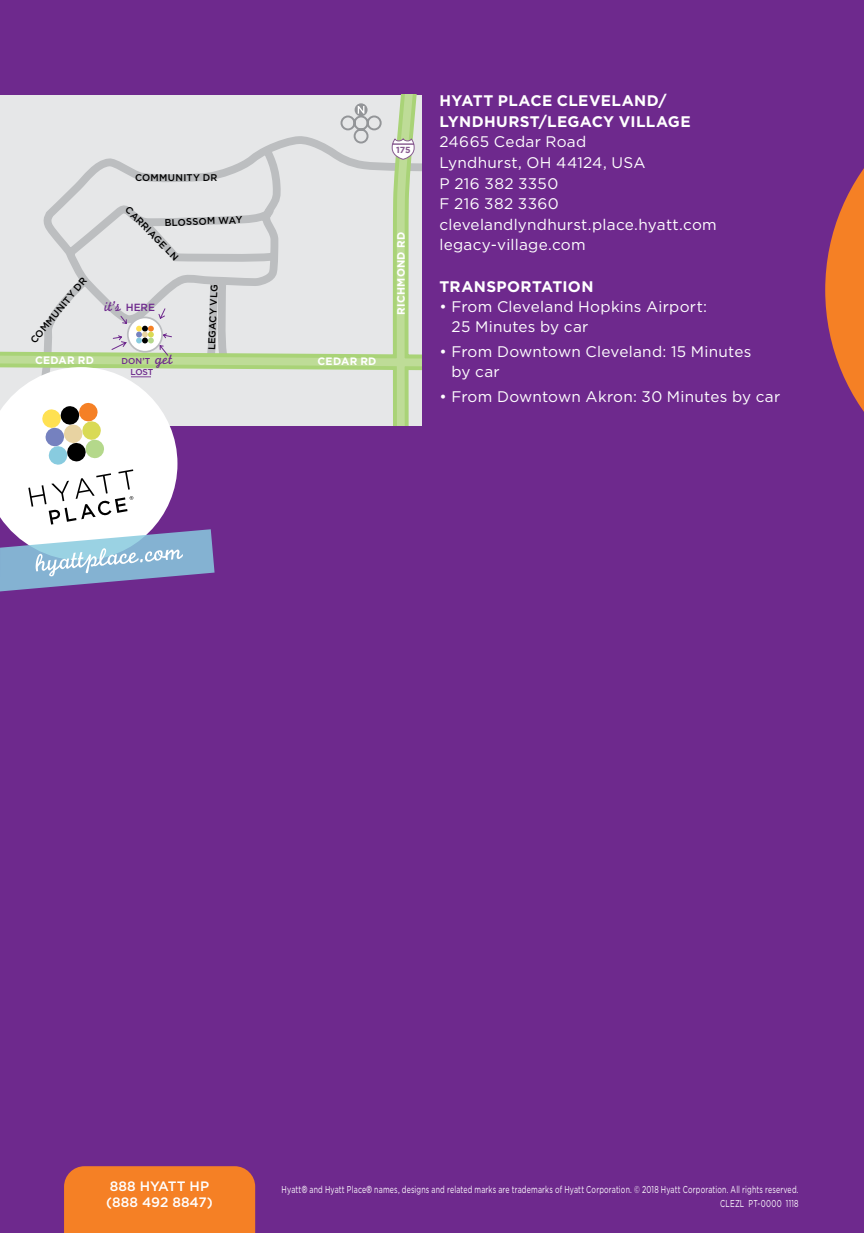
<style>
.page{position:relative;width:864px;height:1233px;background:#6e298d}
.page>*{position:absolute;margin:0;border:0;box-sizing:border-box;transform-origin:0 0}
.Body{font:15.4px/20.4px "Gotham";letter-spacing:.02em;color:#fff}
.Subhead_1-wht{font:700 15.4px/20.4px "Gotham";letter-spacing:.02em;color:#fff}
.t1{font:14.8px "Monoline Script";color:#6e298d}
.t2{font:500 13.6px/16.4px "Gotham";color:#fff}
.t3{font:700 10.8px "Gotham";letter-spacing:.03em;color:#fff}
.t4{font:10px/14px "Gotham";letter-spacing:.025em;color:#fff;text-align:right;scale:.7 1}
.t5{font:500 9.8px "Gotham";letter-spacing:.03em;color:#000}
.t6{font:700 8.8px "Gotham";color:#875a90}
.t7{font:500 8.6px/10.6px "Gotham";letter-spacing:-.005em;color:#6e298d}
.s1{font-family:"Gotham";font-weight:500;font-size:10.4px}
.s2{font-size:8.8px}
.s3{font-family:"Monoline Script";font-weight:400;font-size:15.8px}
.s4{font-family:"Helvetica Neue LT Std";font-stretch:condensed}
</style>
<div class="page">
<div style="left:64px;top:1166px;width:191px;height:67px;background:#f58025"></div>
<svg style="left:0;top:95px;width:422px;height:331px;background:#dde2db"></svg>
<svg style="left:111px;top:308px;width:61px;height:48px;background:#d5d5d0"></svg>
<svg style="left:391px;top:138px;width:24px;height:22px"></svg>
<svg style="left:355px;top:103px;width:13px;height:13px"></svg>
<svg style="left:340px;top:106px;width:43px;height:38px;background:#d3d4d5"></svg>
<svg style="left:0;top:367px;width:215px;height:225px;background:#c9c7d8"></svg>
<svg style="left:825px;top:168px;width:39px;height:244px"></svg>
<p class="t5" style="left:135px;top:172px;width:84px">COMMUNITY DR</p>
<p class="t5" style="left:28px;top:338px;width:84px;rotate:-50deg">COMMUNITY DR</p>
<p class="t5" style="left:131px;top:204px;width:72px;rotate:45deg">CARRIAGE LN</p>
<p class="t5" style="left:164px;top:217px;width:79px;rotate:-2deg">BLOSSOM WAY</p>
<p class="t1" style="left:105px;top:298px;width:52px">it’s <span class="s1">HERE</span></p>
<p class="t5" style="left:206px;top:350px;width:67px;rotate:-88deg">LEGACY VLG</p>
<p class="t7" style="left:130px;top:356px;width:44px;text-indent:-9px">DON<span class="s2">’</span>T <span class="s3">get<br></span>LOST</p>
<p class="t3" style="left:35px;top:353px;width:60px">CEDAR RD</p>
<p class="t3" style="left:318px;top:355px;width:60px">CEDAR RD</p>
<p class="t6" style="left:396px;top:145px;width:16px">175</p>
<p class="t3" style="left:395px;top:315px;width:84px;rotate:-90deg">RICHMOND RD</p>
<p class="Subhead_1-wht" style="left:439px;top:90px;width:253px">HYATT PLACE CLEVELAND/<br>LYNDHURST/LEGACY VILLAGE</p>
<p class="Body" style="left:439px;top:131px;width:148px">24665 Cedar Road</p>
<p class="Body" style="left:439px;top:152px;width:207px">Lyndhurst, OH 44124, USA</p>
<p class="Body" style="left:439px;top:173px;width:120px">P 216 382 3350</p>
<p class="Body" style="left:439px;top:193px;width:121px">F 216 382 3360</p>
<p class="Body" style="left:439px;top:214px;width:279px">clevelandlyndhurst.place.hyatt.com</p>
<p class="Body" style="left:439px;top:235px;width:148px">legacy-village.com</p>
<p class="Subhead_1-wht" style="left:439px;top:275px;width:156px">TRANSPORTATION</p>
<p class="Body" style="left:451px;top:296px;width:257px;text-indent:-12px">• From Cleveland Hopkins Airport:<br>25 Minutes by car</p>
<p class="Body" style="left:451px;top:341px;width:301px;text-indent:-12px">• From Downtown Cleveland: 15 Minutes by car</p>
<p class="Body" style="left:439px;top:386px;width:342px">• From Downtown Akron: 30 Minutes by car</p>
<p class="t2" style="left:106px;top:1178px;width:108px">888 HYATT HP (888 492 8847)</p>
<p class="t4" style="left:282px;top:1183px;width:740px">Hyatt<span class="s4">®</span> and Hyatt Place<span class="s4">®</span> names, designs and related marks are trademarks of Hyatt Corporation. © 2018 Hyatt Corporation. All rights reserved.<br>CLEZL PT-0000 1118</p>
</div>
